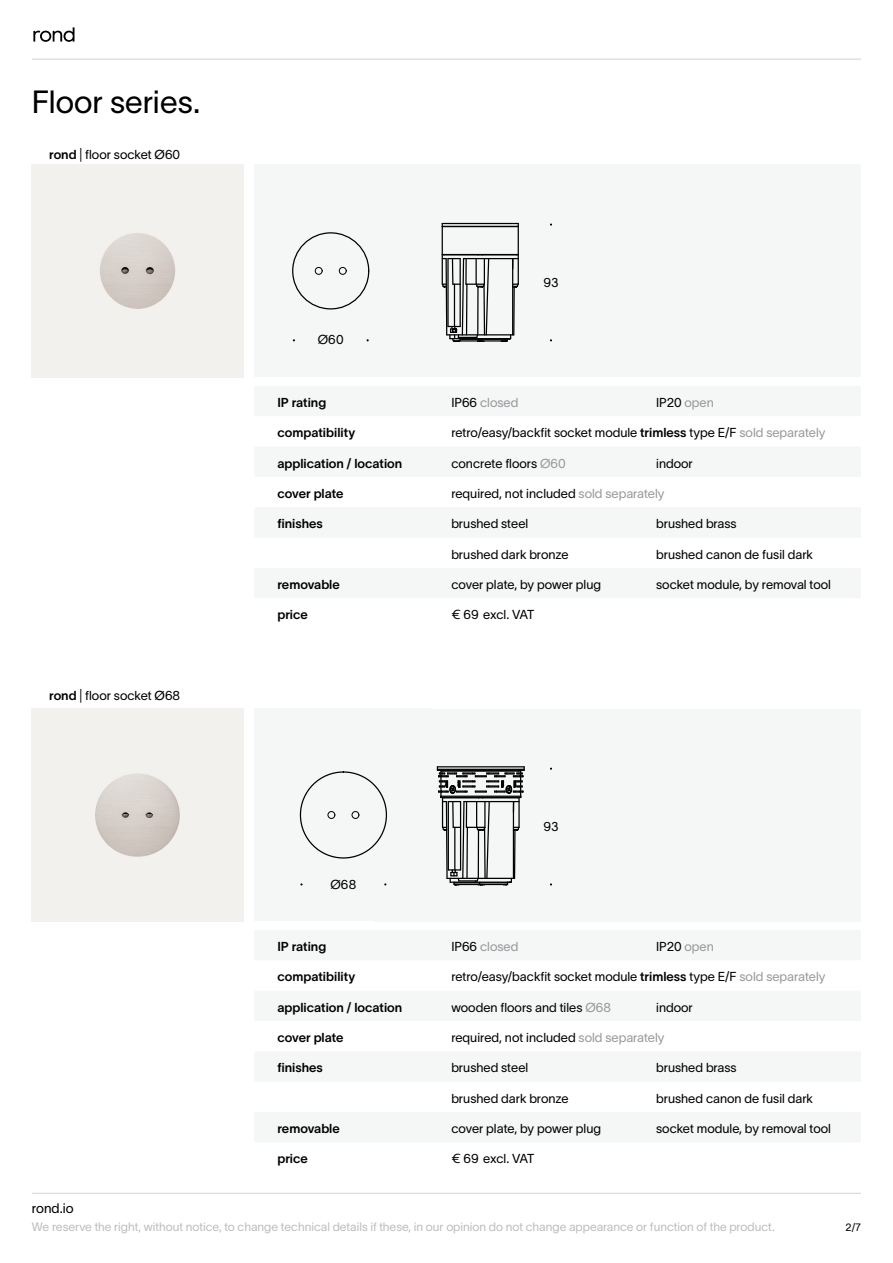
<style>
.page{position:relative;width:893px;height:1263px;background:#fff}
.page>*{position:absolute;margin:0;border:0;box-sizing:border-box;transform-origin:0 0}
.t1{font:31.5px "TWK Lausanne 300";color:#000}
.t2{font:13.5px "TWK Lausanne 300";color:#000}
.t3{font:12.75px "TWK Lausanne 300";color:#000}
.t4{font:12.75px "TWK Lausanne 600";color:#000}
.t5{font:12.75px "TWK Lausanne 300";letter-spacing:-.025em;color:#000}
.t6{font:12.75px "TWK Lausanne 300";color:#97999c}
.t7{font:12px "TWK Lausanne 300";color:#bcbec0}
.t8{font:10.5px "TWK Lausanne 300";color:#000}
.s1{font-family:"TWK Lausanne 600"}
.s2{font-family:"TWK Lausanne 350"}
.s3{color:#000}
.s4{color:#97999c}
</style>
<div class="page">
<hr style="left:32px;top:59px;width:829px;height:1px;background:#d1d3d4">
<hr style="left:32px;top:1193px;width:829px;height:1px;background:#d1d3d4">
<svg style="left:33px;top:27px;width:42px;height:15px"></svg>
<img style="left:31px;top:165px;width:213px;height:212px">
<div style="left:254px;top:165px;width:178px;height:212px;background:#f5f6f6"></div>
<div style="left:292px;top:232px;width:77px;height:77px;border:1px solid #000;border-radius:50%"></div>
<div style="left:339px;top:267px;width:7px;height:8px;border:1px solid #000;border-radius:50%"></div>
<div style="left:315px;top:267px;width:7px;height:8px;border:1px solid #000;border-radius:50%"></div>
<div style="left:374px;top:165px;width:487px;height:212px;background:#f5f6f6"></div>
<hr style="left:462px;top:334px;width:52px;height:1px;background:#000">
<hr style="left:459px;top:340px;width:48px;height:2px;background:#000">
<hr style="left:460px;top:339px;width:47px;height:1px;background:#000">
<hr style="left:450px;top:338px;width:61px;height:1px;background:#000">
<hr style="left:464px;top:258px;width:54px;height:1px;background:#000">
<hr style="left:442px;top:254px;width:76px;height:1px;background:#000">
<hr style="left:442px;top:226px;width:76px;height:1px;background:#000">
<hr style="left:442px;top:223px;width:76px;height:1px;background:#000">
<svg style="left:441px;top:223px;width:49px;height:119px"></svg>
<svg style="left:499px;top:223px;width:20px;height:119px"></svg>
<img style="left:31px;top:709px;width:213px;height:212px">
<div style="left:374px;top:709px;width:487px;height:212px;background:#f5f6f6"></div>
<hr style="left:437px;top:766px;width:87px;height:1px;background:#000">
<svg style="left:437px;top:767px;width:88px;height:118px"></svg>
<div style="left:254px;top:709px;width:178px;height:212px;background:#f5f6f6"></div>
<div style="left:352px;top:811px;width:7px;height:8px;border:1px solid #000;border-radius:50%"></div>
<div style="left:328px;top:811px;width:7px;height:8px;border:1px solid #000;border-radius:50%"></div>
<h1 class="t1" style="left:32px;top:79px;width:170px">Floor series.</h1>
<p class="t3" style="left:49px;top:145px;width:133px"><span class="s1">rond</span> | floor socket <span class="s2">Ø</span>60</p>
<p class="t3" style="left:49px;top:687px;width:133px"><span class="s1">rond</span> | floor socket <span class="s2">Ø</span>68</p>
<p class="t3" style="left:318px;top:331px;width:27px">Ø60</p>
<p class="t3" style="left:543px;top:273px;width:17px">93</p>
<p class="t4" style="left:277px;top:393px;width:50px">IP rating</p>
<p class="t6" style="left:451px;top:393px;width:69px"><span class="s3">IP66</span> closed</p>
<p class="t3" style="left:656px;top:393px;width:59px">IP20 <span class="s4">open</span></p>
<p class="t4" style="left:277px;top:424px;width:79px">compatibility</p>
<p class="t3" style="left:451px;top:424px;width:376px">retro/easy/backfit socket module <span class="s1">trimless</span> type E/F <span class="s4">sold separately</span></p>
<p class="t4" style="left:277px;top:454px;width:126px">application / location</p>
<p class="t3" style="left:451px;top:454px;width:116px">concrete floors <span class="s4">Ø60</span></p>
<p class="t3" style="left:656px;top:454px;width:38px">indoor</p>
<p class="t4" style="left:277px;top:484px;width:68px">cover plate</p>
<p class="t3" style="left:451px;top:484px;width:215px">required, not included <span class="s4">sold separately</span></p>
<p class="t4" style="left:285px;top:515px;width:40px">nishes</p>
<p class="t3" style="left:451px;top:515px;width:78px">brushed steel</p>
<p class="t3" style="left:656px;top:515px;width:82px">brushed brass</p>
<p class="t3" style="left:451px;top:545px;width:119px">brushed dark bronze</p>
<p class="t3" style="left:656px;top:545px;width:158px">brushed canon de fusil dark</p>
<p class="t4" style="left:277px;top:575px;width:64px">removable</p>
<p class="t3" style="left:451px;top:575px;width:151px">cover plate, by power plug</p>
<p class="t3" style="left:656px;top:575px;width:176px">socket module, by removal tool</p>
<p class="t4" style="left:277px;top:606px;width:32px">price</p>
<p class="t5" style="left:451px;top:606px;width:85px">€ 69 excl. VAT</p>
<p class="t3" style="left:330px;top:875px;width:27px">Ø68</p>
<p class="t3" style="left:543px;top:817px;width:17px">93</p>
<p class="t4" style="left:277px;top:937px;width:50px">IP rating</p>
<p class="t6" style="left:451px;top:937px;width:69px"><span class="s3">IP66</span> closed</p>
<p class="t3" style="left:656px;top:937px;width:59px">IP20 <span class="s4">open</span></p>
<p class="t4" style="left:277px;top:968px;width:79px">compatibility</p>
<p class="t3" style="left:451px;top:968px;width:376px">retro/easy/backfit socket module <span class="s1">trimless</span> type E/F <span class="s4">sold separately</span></p>
<p class="t4" style="left:277px;top:998px;width:126px">application / location</p>
<p class="t3" style="left:451px;top:998px;width:161px">wooden floors and tiles <span class="s4">Ø68</span></p>
<p class="t3" style="left:656px;top:998px;width:38px">indoor</p>
<p class="t4" style="left:277px;top:1028px;width:68px">cover plate</p>
<p class="t3" style="left:451px;top:1028px;width:215px">required, not included <span class="s4">sold separately</span></p>
<p class="t4" style="left:285px;top:1059px;width:40px">nishes</p>
<p class="t3" style="left:451px;top:1059px;width:78px">brushed steel</p>
<p class="t3" style="left:656px;top:1059px;width:82px">brushed brass</p>
<p class="t3" style="left:451px;top:1089px;width:119px">brushed dark bronze</p>
<p class="t3" style="left:656px;top:1089px;width:158px">brushed canon de fusil dark</p>
<p class="t4" style="left:277px;top:1119px;width:64px">removable</p>
<p class="t3" style="left:451px;top:1119px;width:151px">cover plate, by power plug</p>
<p class="t3" style="left:656px;top:1119px;width:176px">socket module, by removal tool</p>
<p class="t4" style="left:277px;top:1150px;width:32px">price</p>
<p class="t5" style="left:451px;top:1150px;width:85px">€ 69 excl. VAT</p>
<p class="t2" style="left:32px;top:1199px;width:43px">rond.io</p>
<p class="t7" style="left:32px;top:1218px;width:744px">We reserve the right, without notice, to change technical details if these, in our opinion do not change appearance or function of the product.</p>
<p class="t8" style="left:846px;top:1220px;width:17px">2/7</p>
</div>
